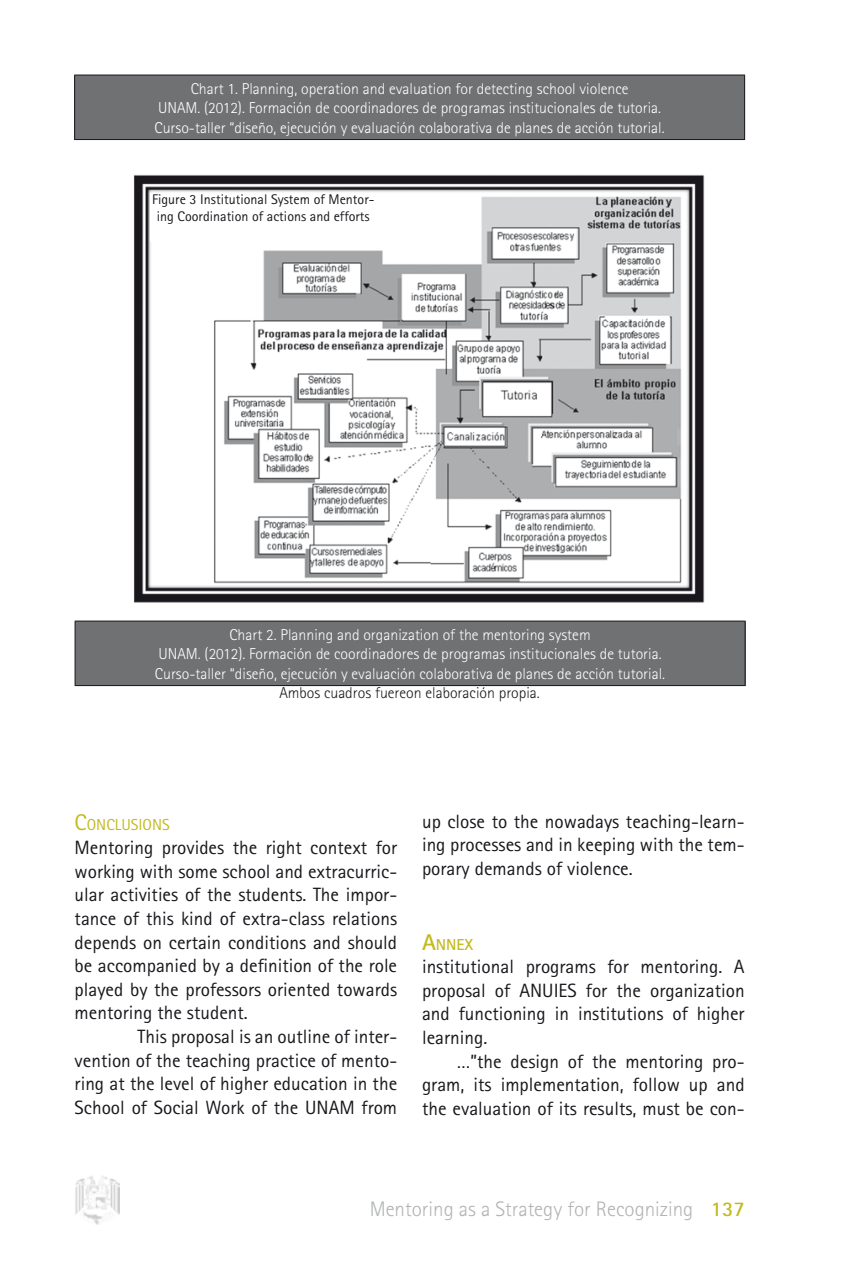
<style>
.page{position:relative;width:843px;height:1264px;background:#fff}
.page>*{position:absolute;margin:0;border:0;box-sizing:border-box;transform-origin:0 0}
.t1{font:300 21px "Rotis Sans Serif";color:#b1b3b4}
.t2{font:19.25px/23.6px "Rotis Sans Serif";color:#1a171c;text-align:justify}
.t3{font:15.92px "Rotis Sans Serif";color:#c4ba1e}
.t4{font:700 15.92px "Rotis Sans Serif";color:#c4ba1e}
.t5{font:300 15.75px/19.2px "Rotis Sans Serif";color:#fff;text-align:center}
.t6{font:300 15.75px "Rotis Sans Serif";color:#1a171c}
.t7{font:14px/16.8px "Rotis Sans Serif";color:#1a171c;text-align:center}
.s1{font-size:22.75px}
.s2{font-weight:700;color:#c4ba1e}
</style>
<div class="page">
<img style="left:75px;top:1176px;width:44px;height:48px">
<div style="left:75px;top:75px;width:669px;height:65px;background:#707173"></div>
<hr style="left:74px;top:75px;width:671px;height:1px;background:#1a171c">
<hr style="left:74px;top:75px;width:1px;height:64px;background:#1a171c">
<hr style="left:744px;top:75px;width:1px;height:64px;background:#1a171c">
<hr style="left:74px;top:139px;width:671px;height:1px;background:#1a171c">
<img style="left:134px;top:174px;width:571px;height:429px">
<div style="left:75px;top:621px;width:670px;height:65px;background:#707173"></div>
<hr style="left:75px;top:621px;width:670px;height:1px;background:#1a171c">
<hr style="left:75px;top:621px;width:1px;height:64px;background:#1a171c">
<hr style="left:744px;top:621px;width:1px;height:64px;background:#1a171c">
<hr style="left:75px;top:685px;width:670px;height:1px;background:#1a171c">
<div style="left:151px;top:194px;width:225px;height:48px;background:#fff"></div>
<p class="t5" style="left:154px;top:79px;width:511px">Chart 1. Planning, operation and evaluation for detecting school violence<br>UNAM. (2012). Formación de coordinadores de programas institucionales de tutoria.<br>Curso-taller “diseño, ejecución y evaluación colaborativa de planes de acción tutorial.</p>
<p class="t7" style="left:152px;top:191px;width:224px">Figure 3 Institutional System of Mentor&shy;ing Coordination of actions and efforts</p>
<p class="t5" style="left:155px;top:625px;width:511px">Chart 2. Planning and organization of the mentoring system<br>UNAM. (2012). Formación de coordinadores de programas institucionales de tutoria.<br>Curso-taller “diseño, ejecución y evaluación colaborativa de planes de acción tutorial.</p>
<p class="t6" style="left:279px;top:684px;width:262px">Ambos cuadros fuereon elaboración propia.</p>
<p class="t3" style="left:75px;top:816px;width:97px"><span class="s1">C</span>ONCLUSIONS</p>
<p class="t2" style="left:75px;top:835px;width:324px">Mentoring provides the right context for working with some school and extracurric&shy;ular activities of the students. The impor&shy;tance of this kind of extra-class relations depends on certain conditions and should be accompanied by a definition of the role played by the professors oriented towards mentoring the student.</p>
<p class="t2" style="left:75px;top:1024px;width:324px;text-indent:63px">This proposal is an outline of inter&shy;vention of the teaching practice of mento&shy;ring at the level of higher education in the School of Social Work of the UNAM from</p>
<p class="t2" style="left:422px;top:809px;width:324px">up close to the nowadays teaching-learn&shy;ing processes and in keeping with the tem&shy;porary demands of violence.</p>
<p class="t4" style="left:422px;top:934px;width:53px"><span class="s1">A</span>NNEX</p>
<p class="t2" style="left:422px;top:955px;width:324px">institutional programs for mentoring. A proposal of ANUIES for the organization and functioning in institutions of higher learning.</p>
<p class="t2" style="left:422px;top:1049px;width:324px;text-indent:35px">…”the design of the mentoring pro&shy;gram, its implementation, follow up and the evaluation of its results, must be con-</p>
<p class="t1" style="left:370px;top:1196px;width:376px">Mentoring as a Strategy for Recognizing <span class="s2">137</span></p>
</div>
